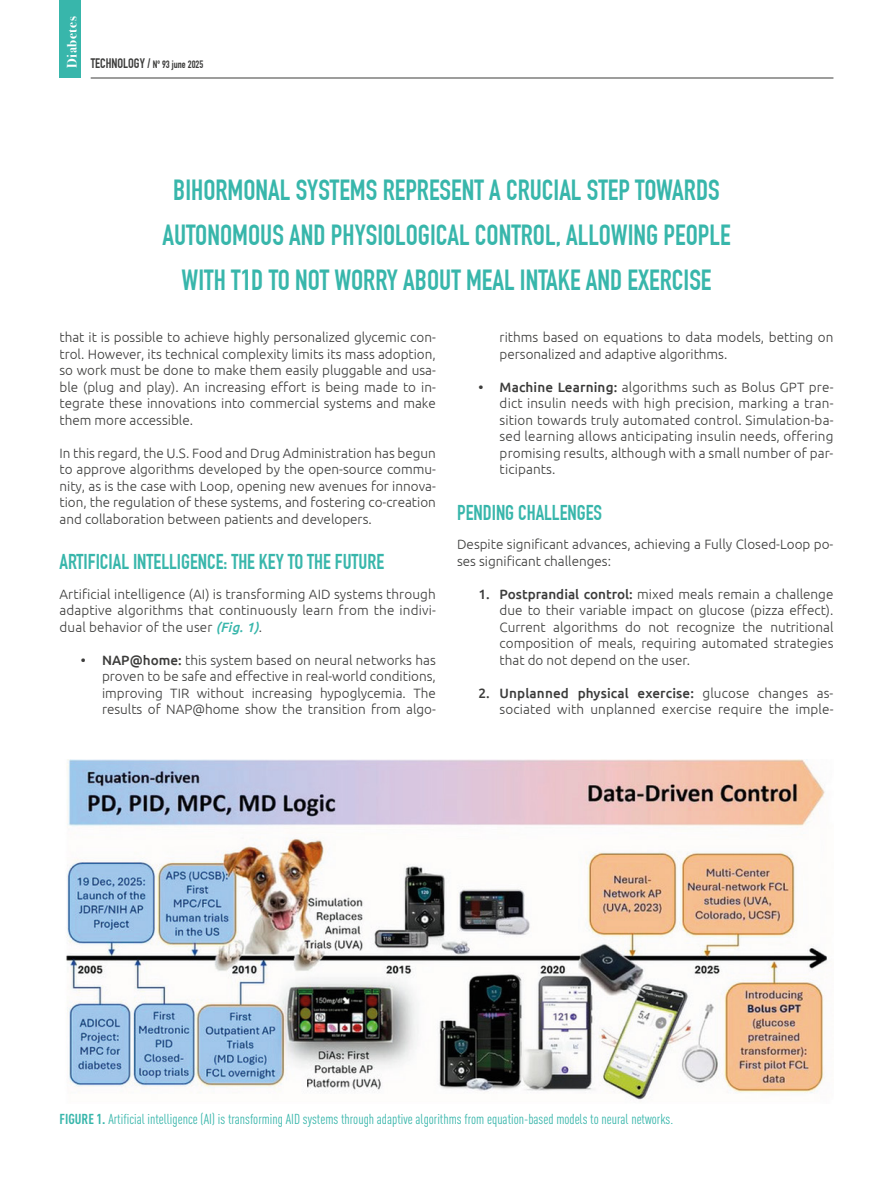
<style>
.page{position:relative;width:893px;height:1191px;background:#fff}
.page>*{position:absolute;margin:0;border:0;box-sizing:border-box;transform-origin:0 0}
.t1{font:28.5px/45px "DIN Engschrift Std";color:#38b6ab;text-align:center}
.t2{font:21px "DIN Engschrift Std";color:#38b6ab}
.t3{font:condensed 14.25px "DIN Pro";color:#38b6ab}
.t4{font:300 13.5px/16.5px "Ubuntu";color:#3c3c3b;text-align:justify}
.t5{font:700 13.5px "Bodoni Svty Two ITCTT";letter-spacing:.04em;color:#fff}
.t6{font:10.5px "DIN Engschrift Std";color:#3c3c3b}
.s1{font-size:13.5px}
.s2{font-weight:500;font-style:italic;color:#38b6ab}
.s3{font-weight:500}
.s4{font-weight:700}
</style>
<div class="page">
<hr style="left:91px;top:78px;width:742px;height:1px;background:#3c3c3b">
<div style="left:60px;top:0;width:21px;height:78px;background:#38b6ab"></div>
<img style="left:66px;top:759px;width:761px;height:341px">
<p class="t5" style="left:61px;top:68px;width:53px;rotate:-90deg">Diabetes</p>
<p class="t6" style="left:91px;top:58px;width:114px"><span class="s1">TECHNOLOGY /</span> Nº 93 june 2025</p>
<h1 class="t1" style="left:162px;top:167px;width:570px">BIHORMONAL SYSTEMS REPRESENT A CRUCIAL STEP TOWARDS<br>AUTONOMOUS AND PHYSIOLOGICAL CONTROL, ALLOWING PEOPLE<br>WITH T1D TO NOT WORRY ABOUT MEAL INTAKE AND EXERCISE</h1>
<p class="t4" style="left:60px;top:329px;width:378px">that it is possible to achieve highly personalized glycemic con&shy;trol. However, its technical complexity limits its mass adoption, so work must be done to make them easily pluggable and usa&shy;ble (plug and play). An increasing effort is being made to in&shy;tegrate these innovations into commercial systems and make them more accessible.</p>
<p class="t4" style="left:60px;top:444px;width:378px">In this regard, the U.S. Food and Drug Administration has begun to approve algorithms developed by the open-source commu&shy;nity, as is the case with Loop, opening new avenues for innova&shy;tion, the regulation of these systems, and fostering co-creation and collaboration between patients and developers.</p>
<h2 class="t2" style="left:60px;top:549px;width:326px">ARTIFICIAL INTELLIGENCE: THE KEY TO THE FUTURE</h2>
<p class="t4" style="left:60px;top:585px;width:378px">Artificial intelligence (AI) is transforming AID systems through adaptive algorithms that continuously learn from the indivi&shy;dual behavior of the user <span class="s2">(Fig. 1)</span>.</p>
<p class="t4" style="left:102px;top:651px;width:335px;text-indent:-21px"><span class="s3">• NAP@home:</span> this system based on neural networks has proven to be safe and effective in real-world conditions, improving TIR without increasing hypoglycemia. The results of NAP@home show the transition from algo-</p>
<p class="t4" style="left:500px;top:329px;width:335px">rithms based on equations to data models, betting on personalized and adaptive algorithms.</p>
<p class="t4" style="left:500px;top:378px;width:335px;text-indent:-21px"><span class="s3">• Machine Learning:</span> algorithms such as Bolus GPT pre&shy;dict insulin needs with high precision, marking a tran&shy;sition towards truly automated control. Simulation-ba&shy;sed learning allows anticipating insulin needs, offering promising results, although with a small number of par&shy;ticipants.</p>
<h2 class="t2" style="left:457px;top:500px;width:146px">PENDING CHALLENGES</h2>
<p class="t4" style="left:457px;top:535px;width:378px">Despite significant advances, achieving a Fully Closed-Loop po&shy;ses significant challenges:</p>
<p class="t4" style="left:500px;top:585px;width:335px;text-indent:-21px"><span class="s3">1. Postprandial control:</span> mixed meals remain a challenge due to their variable impact on glucose (pizza effect).<br>Current algorithms do not recognize the nutritional composition of meals, requiring automated strategies that do not depend on the user.</p>
<p class="t4" style="left:478px;top:684px;width:357px;text-align:right"><span class="s3">2. Unplanned physical exercise:</span> glucose changes as&shy;sociated with unplanned exercise require the imple-</p>
<p class="t3" style="left:60px;top:1108px;width:615px"><span class="s4">FIGURE 1.</span> Artificial intelligence (AI) is transforming AID systems through adaptive algorithms from equation-based models to neural networks.</p>
</div>
